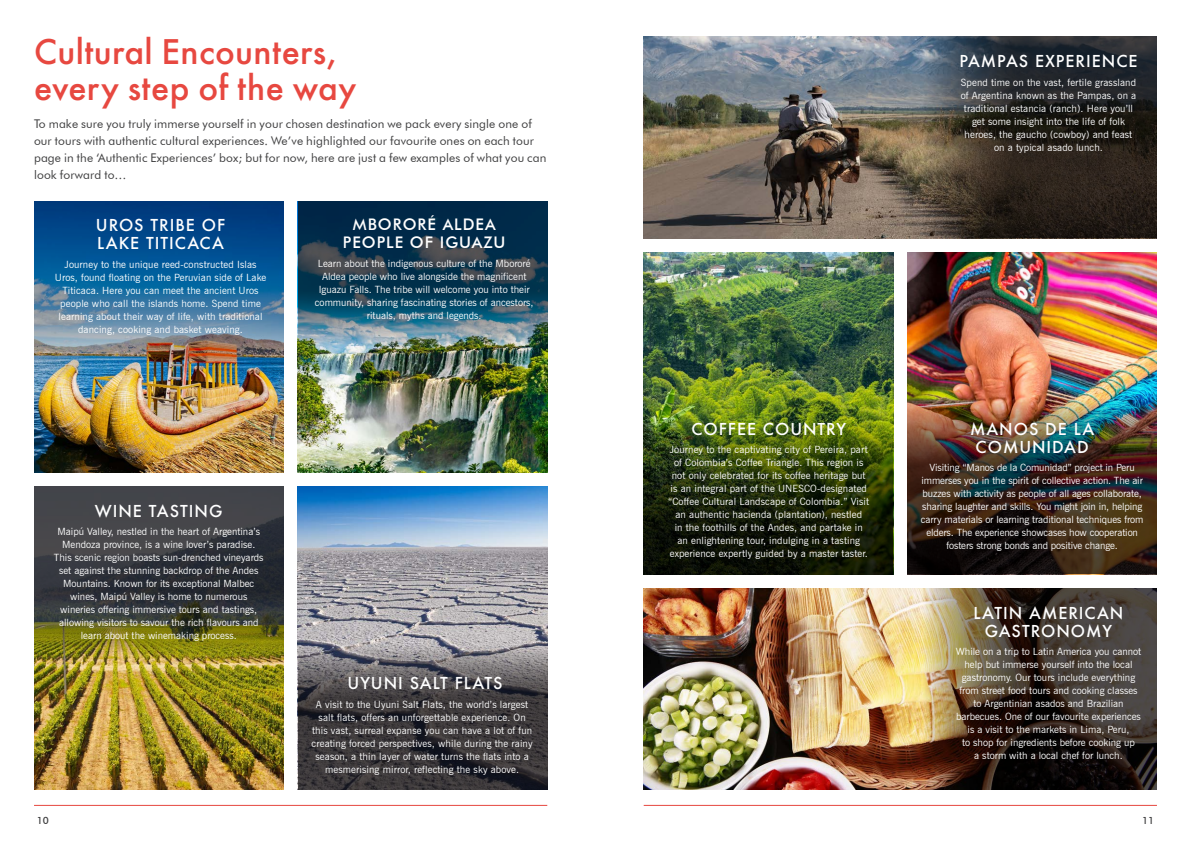
<style>
.page{position:relative;width:1191px;height:842px;background:#fff}
.page>*{position:absolute;margin:0;border:0;box-sizing:border-box;transform-origin:0 0}
.TabTitle{font:500 33px "Futura";letter-spacing:.01em;color:#e74840}
.t1{font:500 16px/18px "Futura";letter-spacing:.06em;color:#fff;text-align:center}
.t2{font:500 16px/18px "Futura BT";letter-spacing:.06em;color:#fff;text-align:center}
.FIRST_PARAGRAPH{font:12px/17px "Futura BT";letter-spacing:.01em;color:#3e3e3f}
.t3{font:10px/13px "News Gothic BT";color:#fff;text-align:center}
.t4{font:500 10px "Futura BT";color:#3e3e3f}
</style>
<div class="page">
<hr style="left:643px;top:805px;width:514px;height:1px;background:#e6473f">
<hr style="left:34px;top:805px;width:513px;height:1px;background:#e6473f">
<img style="left:298px;top:486px;width:249px;height:159px">
<svg style="left:298px;top:645px;width:249px;height:144px;background:#494649"></svg>
<img style="left:643px;top:588px;width:279px;height:201px">
<img style="left:922px;top:588px;width:235px;height:202px">
<img style="left:643px;top:37px;width:279px;height:201px">
<img style="left:34px;top:377px;width:249px;height:95px">
<img style="left:34px;top:201px;width:249px;height:176px">
<img style="left:643px;top:252px;width:250px;height:121px">
<img style="left:34px;top:655px;width:249px;height:134px">
<img style="left:643px;top:373px;width:250px;height:201px">
<svg style="left:922px;top:37px;width:235px;height:201px;background:#302d2a"></svg>
<img style="left:298px;top:346px;width:249px;height:126px">
<img style="left:298px;top:201px;width:249px;height:145px">
<img style="left:907px;top:252px;width:250px;height:146px">
<svg style="left:34px;top:486px;width:249px;height:169px;background:#444537"></svg>
<img style="left:907px;top:398px;width:250px;height:176px">
<p class="TabTitle" style="left:34px;top:29px;width:304px">Cultural Encounters,</p>
<p class="TabTitle" style="left:34px;top:65px;width:324px">every step of the way</p>
<p class="FIRST_PARAGRAPH" style="left:34px;top:116px;width:514px">To make sure you truly immerse yourself in your chosen destination we pack every single one of our tours with authentic cultural experiences. We’ve highlighted our favourite ones on each tour page in the ‘Authentic Experiences’ box; but for now, here are just a few examples of what you can look forward to…</p>
<p class="t1" style="left:96px;top:216px;width:131px;text-align:left">UROS TRIBE OF<br>LAKE TITICACA</p>
<p class="t3" style="left:55px;top:258px;width:213px">Journey to the unique reed-constructed Islas Uros, found floating on the Peruvian side of Lake Titicaca. Here you can meet the ancient Uros people who call the islands home. Spend time learning about their way of life, with traditional dancing, cooking and basket weaving.</p>
<p class="t2" style="left:343px;top:215px;width:164px">MBORORÉ ALDEA<br>PEOPLE OF IGUAZU</p>
<p class="t3" style="left:315px;top:257px;width:220px">Learn about the indigenous culture of the Mbororé Aldea people who live alongside the magnificent Iguazu Falls. The tribe will welcome you into their community, sharing fascinating stories of ancestors, rituals, myths and legends.</p>
<p class="t1" style="left:95px;top:501px;width:129px">WINE TASTING</p>
<p class="t3" style="left:54px;top:525px;width:211px">Maipú Valley, nestled in the heart of Argentina’s Mendoza province, is a wine lover’s paradise.<br>This scenic region boasts sun-drenched vineyards set against the stunning backdrop of the Andes Mountains. Known for its exceptional Malbec wines, Maipú Valley is home to numerous wineries offering immersive tours and tastings, allowing visitors to savour the rich flavours and learn about the winemaking process.</p>
<p class="t1" style="left:347px;top:674px;width:156px">UYUNI SALT FLATS</p>
<p class="t3" style="left:312px;top:697px;width:222px">A visit to the Uyuni Salt Flats, the world’s largest salt flats, offers an unforgettable experience. On this vast, surreal expanse you can have a lot of fun creating forced perspectives, while during the rainy season, a thin layer of water turns the flats into a mesmerising mirror, reflecting the sky above.</p>
<p class="t1" style="left:959px;top:52px;width:180px">PAMPAS EXPERIENCE</p>
<p class="t3" style="left:960px;top:76px;width:177px">Spend time on the vast, fertile grassland of Argentina known as the Pampas, on a traditional estancia (ranch). Here you’ll get some insight into the life of folk heroes, the gaucho (cowboy) and feast on a typical asado lunch.</p>
<p class="t1" style="left:691px;top:419px;width:156px">COFFEE COUNTRY</p>
<p class="t3" style="left:668px;top:443px;width:202px">Journey to the captivating city of Pereira, part of Colombia’s Coffee Triangle. This region is not only celebrated for its coffee heritage but is an integral part of the UNESCO-designated “Coffee Cultural Landscape of Colombia.” Visit an authentic hacienda (plantation), nestled<br>in the foothills of the Andes, and partake in an enlightening tour, indulging in a tasting experience expertly guided by a master taster.</p>
<p class="t1" style="left:970px;top:419px;width:126px">MANOS DE LA<br>COMUNIDAD</p>
<p class="t3" style="left:921px;top:461px;width:224px">Visiting “Manos de la Comunidad” project in Peru immerses you in the spirit of collective action. The air buzzes with activity as people of all ages collaborate, sharing laughter and skills. You might join in, helping carry materials or learning traditional techniques from elders. The experience showcases how cooperation fosters strong bonds and positive change.</p>
<p class="t1" style="left:973px;top:603px;width:151px">LATIN AMERICAN<br>GASTRONOMY</p>
<p class="t3" style="left:955px;top:645px;width:187px">While on a trip to Latin America you cannot help but immerse yourself into the local gastronomy. Our tours include everything from street food tours and cooking classes to Argentinian asados and Brazilian barbecues. One of our favourite experiences is a visit to the markets in Lima, Peru,<br>to shop for ingredients before cooking up<br>a storm with a local chef for lunch.</p>
<p class="t4" style="left:37px;top:814px;width:14px">10</p>
<p class="t4" style="left:1142px;top:814px;width:14px">11</p>
</div>
